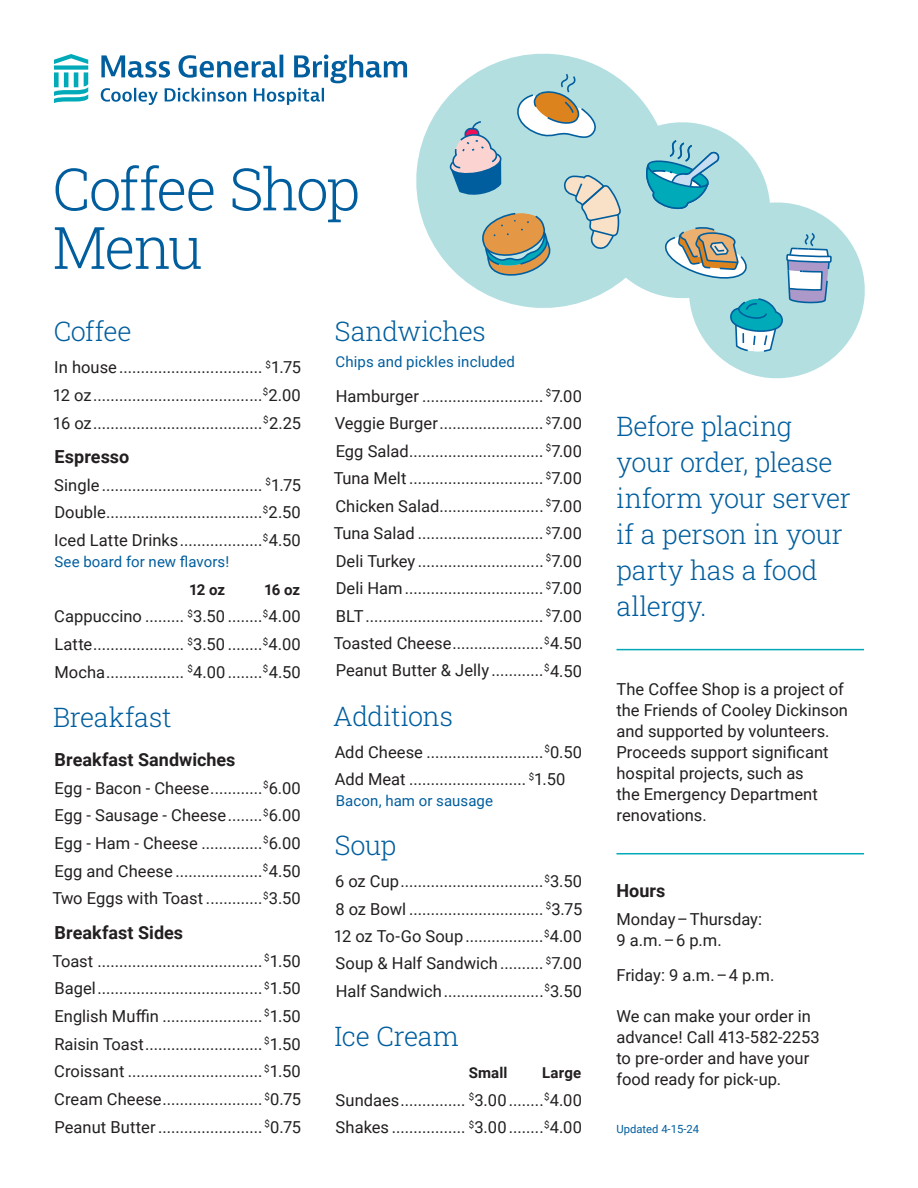
<style>
.page{position:relative;width:918px;height:1188px;background:#fff}
.page>*{position:absolute;margin:0;border:0;box-sizing:border-box;transform-origin:0 0}
.t1{font:300 58.5px/58.5px "Roboto Slab";letter-spacing:-.035em;color:#005e9e}
.t2{font:300 27px/36px "Roboto Slab";letter-spacing:-.015em;color:#005e9e}
.t3{font:700 18px "Roboto";color:#231f20}
.t4{font:16.5px/27.8px "Roboto";letter-spacing:.005em;color:#231f20;text-align:justify}
.t5{font:15px "Roboto";letter-spacing:.005em;color:#005e9e}
.t6{font:700 15px "Roboto";letter-spacing:.005em;color:#231f20}
.t7{font:11.25px "Roboto";color:#005e9e}
</style>
<div class="page">
<hr style="left:616px;top:649px;width:248px;height:1px;background:#00aab8">
<hr style="left:616px;top:853px;width:248px;height:1px;background:#00aab8">
<svg style="left:101px;top:55px;width:306px;height:50px"></svg>
<svg style="left:54px;top:54px;width:34px;height:49px"></svg>
<svg style="left:416px;top:53px;width:449px;height:326px"></svg>
<svg style="left:450px;top:72px;width:172px;height:307px"></svg>
<svg style="left:645px;top:139px;width:188px;height:224px"></svg>
<h1 class="t1" style="left:52px;top:158px;width:309px">Coffee Shop<br>Menu</h1>
<h2 class="t2" style="left:54px;top:313px;width:79px">Coffee</h2>
<p class="t4" style="left:53px;top:353px;width:250px">In house ................................. <sup>$</sup>1.75<br>12 oz.......................................<sup>$</sup>2.00<br>16 oz.......................................<sup>$</sup>2.25</p>
<p class="t3" style="left:55px;top:444px;width:76px">Espresso</p>
<p class="t4" style="left:54px;top:470px;width:248px">Single ..................................... <sup>$</sup>1.75<br>Double....................................<sup>$</sup>2.50<br>Iced Latte Drinks...................<sup>$</sup>4.50</p>
<p class="t5" style="left:54px;top:551px;width:176px">See board for new flavors!</p>
<p class="t6" style="left:189px;top:579px;width:38px">12 oz</p>
<p class="t6" style="left:264px;top:579px;width:38px">16 oz</p>
<p class="t4" style="left:54px;top:602px;width:248px">Cappuccino ......... <sup>$</sup>3.50 ........<sup>$</sup>4.00<br>Latte..................... <sup>$</sup>3.50 ........<sup>$</sup>4.00<br>Mocha.................. <sup>$</sup>4.00........<sup>$</sup>4.50</p>
<h2 class="t2" style="left:53px;top:699px;width:120px">Breakfast</h2>
<p class="t3" style="left:55px;top:747px;width:182px">Breakfast Sandwiches</p>
<p class="t4" style="left:53px;top:773px;width:250px">Egg - Bacon - Cheese............<sup>$</sup>6.00<br>Egg - Sausage - Cheese........<sup>$</sup>6.00<br>Egg - Ham - Cheese ..............<sup>$</sup>6.00<br>Egg and Cheese ....................<sup>$</sup>4.50<br>Two Eggs with Toast .............<sup>$</sup>3.50</p>
<p class="t3" style="left:55px;top:920px;width:130px">Breakfast Sides</p>
<p class="t4" style="left:53px;top:946px;width:250px">Toast ...................................... <sup>$</sup>1.50<br>Bagel...................................... <sup>$</sup>1.50<br>English Muffin ....................... <sup>$</sup>1.50<br>Raisin Toast........................... <sup>$</sup>1.50<br>Croissant ............................... <sup>$</sup>1.50<br>Cream Cheese....................... <sup>$</sup>0.75<br>Peanut Butter ........................ <sup>$</sup>0.75</p>
<h2 class="t2" style="left:335px;top:313px;width:153px">Sandwiches</h2>
<p class="t5" style="left:336px;top:351px;width:181px">Chips and pickles included</p>
<p class="t4" style="left:334px;top:381px;width:250px">Hamburger ............................ <sup>$</sup>7.00<br>Veggie Burger........................ <sup>$</sup>7.00<br>Egg Salad............................... <sup>$</sup>7.00<br>Tuna Melt............................... <sup>$</sup>7.00<br>Chicken Salad........................ <sup>$</sup>7.00<br>Tuna Salad ............................. <sup>$</sup>7.00<br>Deli Turkey ............................. <sup>$</sup>7.00<br>Deli Ham................................ <sup>$</sup>7.00<br>BLT......................................... <sup>$</sup>7.00<br>Toasted Cheese.....................<sup>$</sup>4.50<br>Peanut Butter &amp; Jelly ............<sup>$</sup>4.50</p>
<h2 class="t2" style="left:333px;top:697px;width:122px">Additions</h2>
<p class="t4" style="left:335px;top:737px;width:249px">Add Cheese ...........................<sup>$</sup>0.50<br>Add Meat ........................... <sup>$</sup>1.50</p>
<p class="t5" style="left:336px;top:790px;width:159px">Bacon, ham or sausage</p>
<h2 class="t2" style="left:335px;top:827px;width:63px">Soup</h2>
<p class="t4" style="left:334px;top:867px;width:250px">6 oz Cup.................................<sup>$</sup>3.50<br>8 oz Bowl ............................... <sup>$</sup>3.75<br>12 oz To-Go Soup..................<sup>$</sup>4.00<br>Soup &amp; Half Sandwich.......... <sup>$</sup>7.00<br>Half Sandwich.......................<sup>$</sup>3.50</p>
<h2 class="t2" style="left:335px;top:1018px;width:126px">Ice Cream</h2>
<p class="t6" style="left:469px;top:1062px;width:40px">Small</p>
<p class="t6" style="left:542px;top:1062px;width:41px">Large</p>
<p class="t4" style="left:336px;top:1086px;width:248px">Sundaes............... <sup>$</sup>3.00 ........<sup>$</sup>4.00<br>Shakes ................. <sup>$</sup>3.00 ........<sup>$</sup>4.00</p>
<h2 class="t2" style="left:616px;top:407px;width:236px">Before placing your order, please inform your server if a person in your party has a food allergy.</h2>
<p class="t4" style="left:616px;top:678px;width:233px;line-height:21px;text-align:left">The Coffee Shop is a project of the Friends of Cooley Dickinson and supported by volunteers.<br>Proceeds support significant hospital projects, such as<br>the Emergency Department renovations.</p>
<p class="t3" style="left:616px;top:878px;width:51px">Hours</p>
<p class="t4" style="left:616px;top:908px;width:147px;line-height:21px">Monday – Thursday:<br>9 a.m. – 6 p.m.</p>
<p class="t4" style="left:616px;top:960px;width:159px">Friday: 9 a.m. – 4 p.m.</p>
<p class="t4" style="left:616px;top:1005px;width:205px;line-height:21px;text-align:left">We can make your order in advance! Call 413-582-2253 to pre-order and have your food ready for pick-up.</p>
<p class="t7" style="left:616px;top:1121px;width:84px">Updated 4-15-24</p>
</div>
